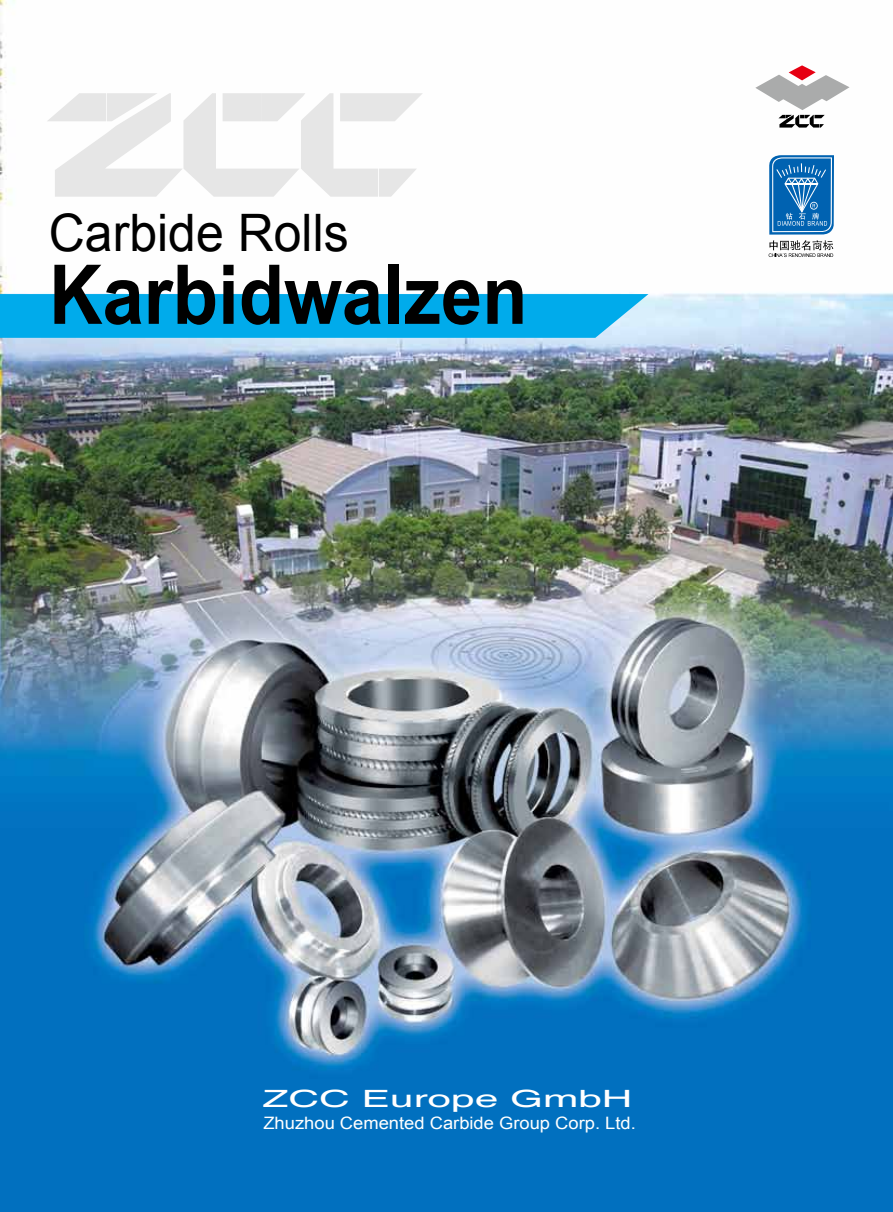
<style>
.page{position:relative;width:893px;height:1212px;background:#fff}
.page>*{position:absolute;margin:0;border:0;box-sizing:border-box;transform-origin:0 0}
.t1{font:700 82.5px "Arial";color:#000;scale:.9 1}
.t2{font:51.6px "Arial";color:#000}
.t3{font:23.85px "Helvetica";color:#fff;scale:1.78 1}
.t4{font:17.1px "Arial";color:#fff;scale:1.07 1}
</style>
<div class="page">
<img style="left:0;top:0;width:893px;height:1212px">
<svg style="left:0;top:294px;width:648px;height:44px;background:#09adeb"></svg>
<svg style="left:768px;top:155px;width:66px;height:102px"></svg>
<svg style="left:755px;top:65px;width:94px;height:63px"></svg>
<svg style="left:47px;top:93px;width:376px;height:104px"></svg>
<h2 class="t2" style="left:49px;top:199px;width:301px">Carbide Rolls</h2>
<h1 class="t1" style="left:49px;top:240px;width:533px">Karbidwalzen</h1>
<h3 class="t3" style="left:263px;top:1084px;width:209px">ZCC Europe GmbH</h3>
<p class="t4" style="left:263px;top:1111px;width:350px">Zhuzhou Cemented Carbide Group Corp. Ltd.</p>
</div>
